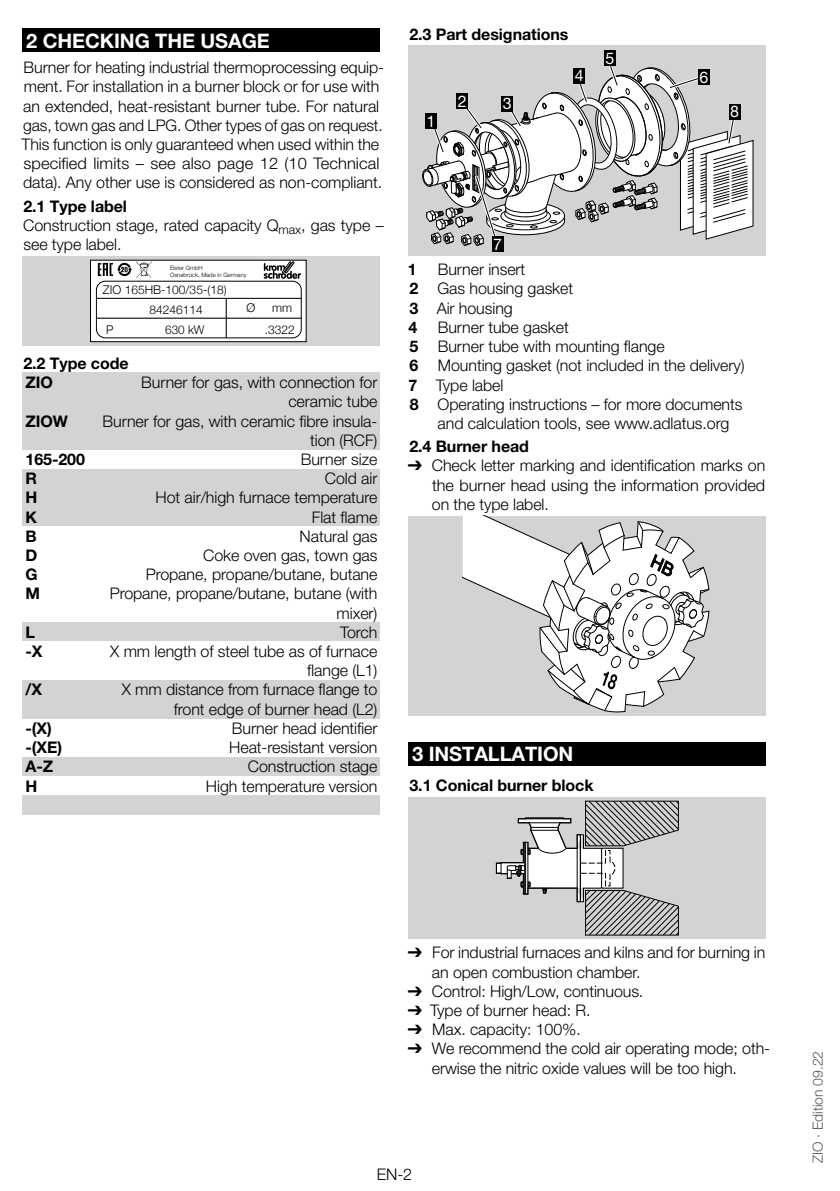
<style>
.page{position:relative;width:840px;height:1191px;background:#fff}
.page>*{position:absolute;margin:0;border:0;box-sizing:border-box;transform-origin:0 0}
.t1{font:700 20px "Helvetica Neue LT Pro";letter-spacing:-.005em;color:#fff}
.t2{font:300 16px/19.2px "Helvetica Neue LT Pro";letter-spacing:-.005em;color:#000;text-align:right}
.t3{font:700 16px/19.2px "Helvetica Neue LT Pro";letter-spacing:-.005em;color:#000}
.t4{font:16px "Helvetica Neue LT Pro";color:#fff}
.t5{font:300 14px "Helvetica Neue LT Pro";letter-spacing:-.005em;color:#58595b}
.t6{font:300 12px/21.2px "Helvetica Neue";color:#000;text-align:center}
.t7{font:300 6px/7.2px "Helvetica Neue";color:#000}
.s1{font-weight:700}
.s2{font-family:"Arial Unicode MS";font-weight:400}
</style>
<div class="page">
<div style="left:23px;top:28px;width:357px;height:24px;background:#000"></div>
<div style="left:23px;top:373px;width:357px;height:39px;background:#d1d3d4"></div>
<div style="left:23px;top:411px;width:357px;height:39px;background:#d1d3d4"></div>
<div style="left:23px;top:449px;width:357px;height:20px;background:#fff"></div>
<div style="left:23px;top:469px;width:357px;height:20px;background:#d1d3d4"></div>
<div style="left:23px;top:488px;width:357px;height:20px;background:#d1d3d4"></div>
<div style="left:23px;top:507px;width:357px;height:20px;background:#d1d3d4"></div>
<div style="left:23px;top:526px;width:357px;height:20px;background:#fff"></div>
<div style="left:23px;top:622px;width:357px;height:20px;background:#d1d3d4"></div>
<div style="left:23px;top:641px;width:357px;height:40px;background:#fff"></div>
<div style="left:23px;top:680px;width:357px;height:39px;background:#d1d3d4"></div>
<div style="left:23px;top:718px;width:357px;height:20px;background:#fff"></div>
<div style="left:23px;top:757px;width:357px;height:20px;background:#d1d3d4"></div>
<div style="left:23px;top:776px;width:357px;height:20px;background:#fff"></div>
<div style="left:23px;top:795px;width:357px;height:20px;background:#d1d3d4"></div>
<div style="left:23px;top:256px;width:357px;height:90px;background:#d1d3d4"></div>
<div style="left:90px;top:260px;width:216px;height:82px;background:#fff"></div>
<div style="left:90px;top:260px;width:216px;height:82px;border:1px solid #000"></div>
<div style="left:96px;top:281px;width:205px;height:57px;border:1px solid #000;border-radius:9px"></div>
<svg style="left:263px;top:261px;width:38px;height:18px"></svg>
<hr style="left:96px;top:298px;width:205px;height:1px;background:#000">
<hr style="left:96px;top:318px;width:205px;height:1px;background:#000">
<svg style="left:225px;top:298px;width:1px;height:40px"></svg>
<svg style="left:98px;top:261px;width:54px;height:17px"></svg>
<div style="left:408px;top:742px;width:357px;height:24px;background:#000"></div>
<div style="left:408px;top:46px;width:357px;height:210px;background:#d1d3d4"></div>
<div style="left:604px;top:50px;width:11px;height:16px;background:#000"></div>
<svg style="left:422px;top:59px;width:331px;height:189px"></svg>
<div style="left:491px;top:236px;width:12px;height:16px;background:#000"></div>
<div style="left:408px;top:516px;width:357px;height:199px;background:#d1d3d4"></div>
<svg style="left:462px;top:516px;width:247px;height:197px"></svg>
<div style="left:408px;top:797px;width:357px;height:142px;background:#d1d3d4"></div>
<svg style="left:495px;top:800px;width:184px;height:136px"></svg>
<p class="t1" style="left:26px;top:28px;width:243px">2 CHECKING THE USAGE</p>
<p class="t2" style="left:22px;top:58px;width:364px;text-align:left">Burner for heating industrial thermoprocessing equip&shy;ment. For installation in a burner block or for use with an extended, heat-resistant burner tube. For natural gas, town gas and LPG. Other types of gas on request.<br>This function is only guaranteed when used within the specified limits – see also page 12 (10 Technical data). Any other use is considered as non-compliant.</p>
<p class="t2" style="left:23px;top:196px;width:362px;text-align:left"><span class="s1">2.1 Type label<br></span>Construction stage, rated capacity Q<sub>max</sub>, gas type – see type label.</p>
<p class="t7" style="left:170px;top:264px;width:78px">Elster GmbH<br>Osnabrück, Made in Germany</p>
<p class="t6" style="left:103px;top:278px;width:125px">ZIO 165HB-100/35-(18)</p>
<p class="t6" style="left:149px;top:298px;width:55px">84246114</p>
<p class="t6" style="left:106px;top:318px;width:9px">P</p>
<p class="t6" style="left:165px;top:318px;width:41px">630 kW</p>
<p class="t6" style="left:246px;top:297px;width:10px">Ø</p>
<p class="t6" style="left:265px;top:297px;width:32px">mm .3322</p>
<p class="t3" style="left:23px;top:353px;width:107px">2.2 Type code<br>ZIO</p>
<p class="t2" style="left:141px;top:372px;width:237px">Burner for gas, with connection for ceramic tube</p>
<p class="t3" style="left:26px;top:411px;width:44px">ZIOW</p>
<p class="t2" style="left:103px;top:411px;width:276px">Burner for gas, with ceramic fibre insula&shy;tion (RCF)</p>
<p class="t3" style="left:26px;top:449px;width:61px">165-200</p>
<p class="t2" style="left:300px;top:449px;width:78px">Burner size</p>
<p class="t3" style="left:26px;top:468px;width:13px">R</p>
<p class="t2" style="left:325px;top:468px;width:54px">Cold air</p>
<p class="t3" style="left:26px;top:488px;width:13px">H</p>
<p class="t2" style="left:155px;top:488px;width:223px">Hot air/high furnace temperature</p>
<p class="t3" style="left:26px;top:507px;width:13px">K</p>
<p class="t2" style="left:312px;top:507px;width:67px">Flat flame</p>
<p class="t3" style="left:26px;top:526px;width:13px">B</p>
<p class="t2" style="left:299px;top:526px;width:79px">Natural gas</p>
<p class="t3" style="left:26px;top:545px;width:13px">D</p>
<p class="t2" style="left:203px;top:545px;width:176px">Coke oven gas, town gas</p>
<p class="t3" style="left:26px;top:564px;width:14px">G</p>
<p class="t2" style="left:146px;top:564px;width:233px">Propane, propane/butane, butane</p>
<p class="t3" style="left:26px;top:584px;width:16px">M</p>
<p class="t2" style="left:110px;top:584px;width:269px">Propane, propane/butane, butane (with mixer)</p>
<p class="t3" style="left:26px;top:622px;width:11px">L</p>
<p class="t2" style="left:340px;top:622px;width:39px">Torch</p>
<p class="t3" style="left:26px;top:641px;width:19px">-X</p>
<p class="t2" style="left:110px;top:641px;width:268px">X mm length of steel tube as of furnace flange (L1)</p>
<p class="t3" style="left:26px;top:680px;width:18px">/X</p>
<p class="t2" style="left:122px;top:680px;width:257px">X mm distance from furnace flange to front edge of burner head (L2)</p>
<p class="t3" style="left:26px;top:718px;width:28px">-(X)</p>
<p class="t2" style="left:232px;top:718px;width:147px">Burner head identifier</p>
<p class="t3" style="left:26px;top:737px;width:38px">-(XE)</p>
<p class="t2" style="left:229px;top:737px;width:149px">Heat-resistant version</p>
<p class="t3" style="left:26px;top:756px;width:29px">A-Z</p>
<p class="t2" style="left:248px;top:756px;width:131px">Construction stage</p>
<p class="t3" style="left:26px;top:776px;width:13px">H</p>
<p class="t2" style="left:206px;top:776px;width:173px">High temperature version</p>
<p class="t3" style="left:409px;top:24px;width:160px">2.3 Part designations</p>
<p class="t4" style="left:426px;top:111px;width:10px">1</p>
<p class="t4" style="left:457px;top:92px;width:10px">2</p>
<p class="t4" style="left:502px;top:94px;width:10px">3</p>
<p class="t4" style="left:574px;top:66px;width:10px">4</p>
<p class="t4" style="left:605px;top:49px;width:10px">5</p>
<p class="t4" style="left:493px;top:235px;width:10px">7</p>
<p class="t4" style="left:699px;top:68px;width:10px">6</p>
<p class="t4" style="left:729px;top:102px;width:10px">8</p>
<p class="t2" style="left:408px;top:260px;width:166px;text-align:left;text-indent:29px">Burner insert<br><span class="s1">2</span> Gas housing gasket<br><span class="s1">3</span> Air housing<br><span class="s1">4</span></p>
<p class="t3" style="left:407px;top:260px;width:10px">1</p>
<p class="t2" style="left:437px;top:317px;width:132px">Burner tube gasket</p>
<p class="t2" style="left:409px;top:336px;width:257px"><span class="s1">5</span> Burner tube with mounting flange</p>
<p class="t2" style="left:409px;top:356px;width:336px"><span class="s1">6</span> Mounting gasket (not included in the delivery)</p>
<p class="t2" style="left:408px;top:375px;width:96px"><span class="s1">7</span> Type label</p>
<p class="t2" style="left:409px;top:394px;width:334px"><span class="s1">8</span> Operating instructions – for more documents</p>
<p class="t2" style="left:437px;top:413px;width:293px">and calculation tools, see www.adlatus.org</p>
<p class="t3" style="left:409px;top:436px;width:121px">2.4 Burner head</p>
<p class="t2" style="left:431px;top:456px;width:335px;text-align:justify;text-indent:-24px"><span class="s2">➔</span> Check letter marking and identification marks on the burner head using the information provided on the type label.</p>
<p class="t1" style="left:412px;top:742px;width:37px">3 INST</p>
<p class="t1" style="left:474px;top:742px;width:84px">ALLATION</p>
<p class="t3" style="left:409px;top:775px;width:185px">3.1 Conical burner block</p>
<p class="t2" style="left:431px;top:942px;width:334px;text-align:left;text-indent:-24px"><span class="s2">➔</span> For industrial furnaces and kilns and for burning in an open combustion chamber.</p>
<p class="t2" style="left:407px;top:981px;width:237px"><span class="s2">➔</span> Control: High/Low, continuous.</p>
<p class="t2" style="left:407px;top:1000px;width:184px"><span class="s2">➔</span> Type of burner head: R.</p>
<p class="t2" style="left:407px;top:1019px;width:174px"><span class="s2">➔</span> Max. capacity: 100%.</p>
<p class="t2" style="left:407px;top:1038px;width:363px;text-align:center"><span class="s2">➔</span> We recommend the cold air operating mode; oth&shy;erwise the nitric oxide values will be too high.</p>
<p class="t2" style="left:376px;top:1164px;width:37px">EN-2</p>
<p class="t5" style="left:809px;top:1162px;width:113px;rotate:-90deg">ZIO · Edition 09.22</p>
</div>
